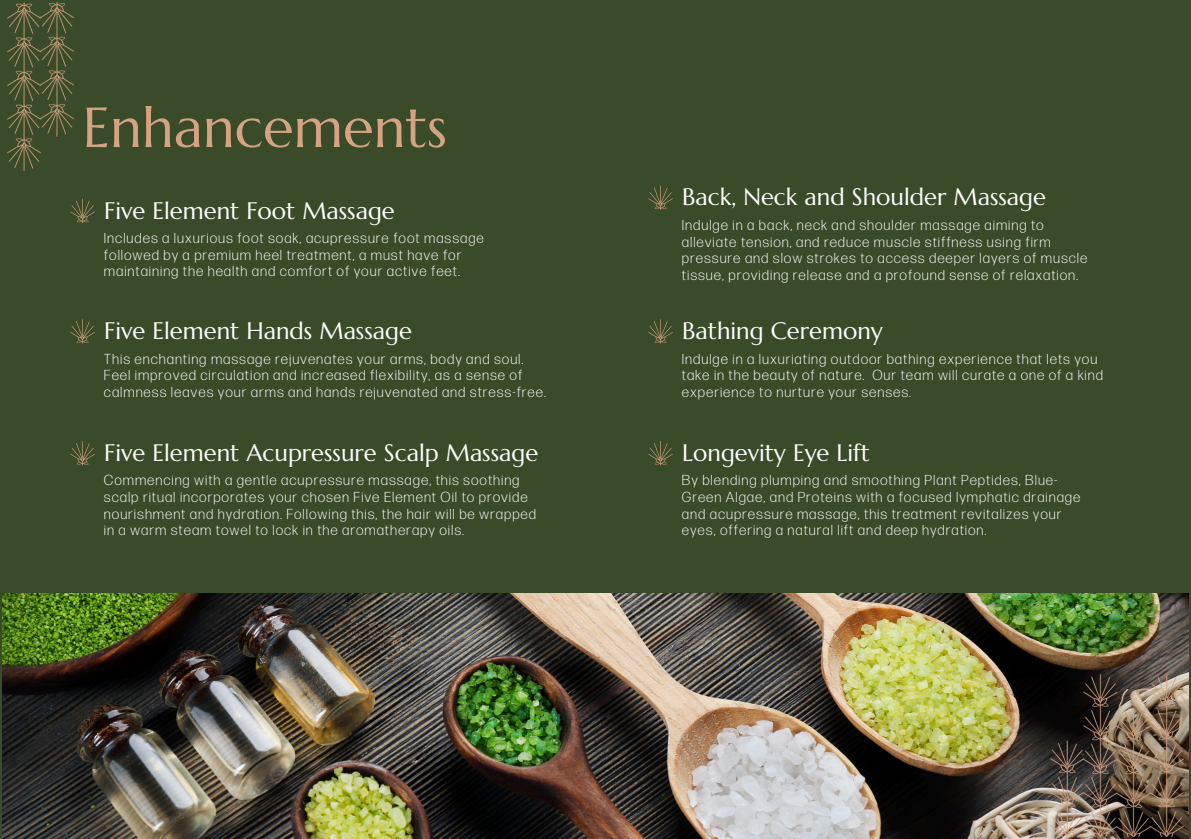
<style>
.page{position:relative;width:1191px;height:839px;background:#fff}
.page>*{position:absolute;margin:0;border:0;box-sizing:border-box;transform-origin:0 0}
.t1{font:56.2px "Marcellus";color:#d6a382}
.t2{font:23.8px "Marcellus";color:#fff}
.t3{font:300 14.4px/16.6px "Forma DJR Banner";letter-spacing:.11em;color:#fff}
</style>
<div class="page">
<div style="left:0;top:0;width:1191px;height:838px;background:#394b29"></div>
<img style="left:2px;top:593px;width:1187px;height:245px">
<img style="left:7px;top:2px;width:67px;height:169px">
<img style="left:1046px;top:669px;width:142px;height:169px">
<svg style="left:70px;top:199px;width:25px;height:24px"></svg>
<svg style="left:70px;top:319px;width:25px;height:24px"></svg>
<svg style="left:70px;top:441px;width:25px;height:24px"></svg>
<svg style="left:648px;top:186px;width:25px;height:24px"></svg>
<svg style="left:648px;top:441px;width:25px;height:24px"></svg>
<svg style="left:648px;top:319px;width:25px;height:24px"></svg>
<p class="t1" style="left:83px;top:92px;width:366px">Enhancements</p>
<h2 class="t2" style="left:104px;top:195px;width:292px">Five Element Foot Massage</h2>
<h1 class="t3" style="left:104px;top:231px;width:381px">Includes a luxurious foot soak, acupressure foot massage followed by a premium heel treatment, a must have for maintaining the health and comfort of your active feet.</h1>
<p class="t2" style="left:104px;top:316px;width:309px">Five Element Hands Massage</p>
<p class="t3" style="left:104px;top:351px;width:420px">This enchanting massage rejuvenates your arms, body and soul.</p>
<h2 class="t3" style="left:104px;top:367px;width:443px">Feel improved circulation and increased flexibility, as a sense of calmness leaves your arms and hands rejuvenated and stress-free.</h2>
<p class="t2" style="left:104px;top:437px;width:435px">Five Element Acupressure Scalp Massage</p>
<h2 class="t3" style="left:104px;top:473px;width:433px">Commencing with a gentle acupressure massage, this soothing scalp ritual incorporates your chosen Five Element Oil to provide nourishment and hydration. Following this, the hair will be wrapped in a warm steam towel to lock in the aromatherapy oils.</h2>
<h2 class="t2" style="left:682px;top:182px;width:365px">Back, Neck and Shoulder Massage</h2>
<p class="t3" style="left:682px;top:217px;width:406px">Indulge in a back, neck and shoulder massage aiming to alleviate tension, and reduce muscle stiffness using firm pressure and slow strokes to access deeper layers of muscle tissue, providing release and a profound sense of relaxation.</p>
<h2 class="t2" style="left:682px;top:316px;width:202px">Bathing Ceremony</h2>
<p class="t3" style="left:682px;top:351px;width:422px">Indulge in a luxuriating outdoor bathing experience that lets you take in the beauty of nature. Our team will curate a one of a kind experience to nurture your senses.</p>
<h2 class="t2" style="left:682px;top:437px;width:189px">Longevity Eye Lift</h2>
<p class="t3" style="left:682px;top:473px;width:399px">By blending plumping and smoothing Plant Peptides, Blue-Green Algae, and Proteins with a focused lymphatic drainage and acupressure massage, this treatment revitalizes your eyes, offering a natural lift and deep hydration.</p>
</div>
